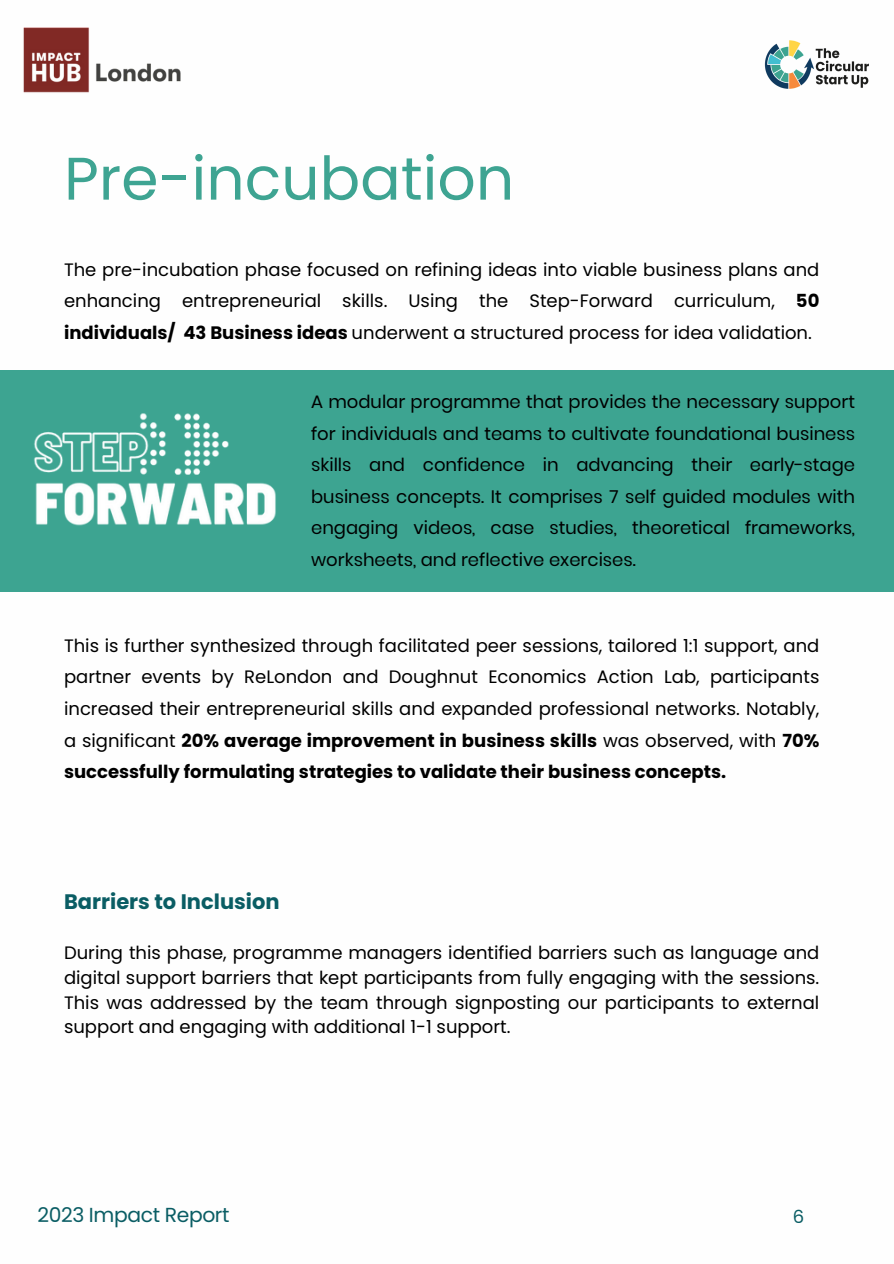
<style>
.page{position:relative;width:894px;height:1264px;background:#fff}
.page>*{position:absolute;margin:0;border:0;box-sizing:border-box;transform-origin:0 0}
.t1{font:60px "Poppins";color:#3ea492}
.t2{font:700 21px "Poppins";color:#0a5d64}
.t3{font:20.25px "Poppins";letter-spacing:-.02em;color:#0a5d64}
.t4{font:18px/31.5px "Poppins";color:#000;text-align:justify}
.t5{font:18px "Poppins";color:#0a5d64}
.s1{font-weight:700}
</style>
<div class="page">
<img style="left:23px;top:27px;width:158px;height:66px">
<img style="left:764px;top:40px;width:105px;height:49px">
<div style="left:0;top:371px;width:893px;height:221px;background:#3da491"></div>
<img style="left:0;top:370px;width:310px;height:156px">
<p class="t1" style="left:64px;top:137px;width:451px">Pre-incubation</p>
<p class="t4" style="left:64px;top:253px;width:756px">The pre-incubation phase focused on refining ideas into viable business plans and enhancing entrepreneurial skills. Using the Step-Forward curriculum, <span class="s1">50 individuals/ 43 Business ideas</span> underwent a structured process for idea validation.</p>
<p class="t4" style="left:311px;top:386px;width:545px">A modular programme that provides the necessary support for individuals and teams to cultivate foundational business skills and confidence in advancing their early-stage business concepts. It comprises 7 self guided modules with engaging videos, case studies, theoretical frameworks, worksheets, and reflective exercises.</p>
<h2 class="t4" style="left:64px;top:630px;width:756px">This is further synthesized through facilitated peer sessions, tailored 1:1 support, and partner events by ReLondon and Doughnut Economics Action Lab, participants increased their entrepreneurial skills and expanded professional networks. Notably, a significant <span class="s1">20% average improvement in business skills</span> was observed, with <span class="s1">70% successfully formulating strategies to validate their business concepts.</span></h2>
<h3 class="t2" style="left:64px;top:886px;width:217px">Barriers to Inclusion</h3>
<p class="t4" style="left:64px;top:940px;width:756px;line-height:24.8px">During this phase, programme managers identified barriers such as language and digital support barriers that kept participants from fully engaging with the sessions.<br>This was addressed by the team through signposting our participants to external support and engaging with additional 1-1 support.</p>
<p class="t3" style="left:37px;top:1200px;width:194px">2023 Impact Report</p>
<p class="t5" style="left:792px;top:1203px;width:13px">6</p>
</div>
